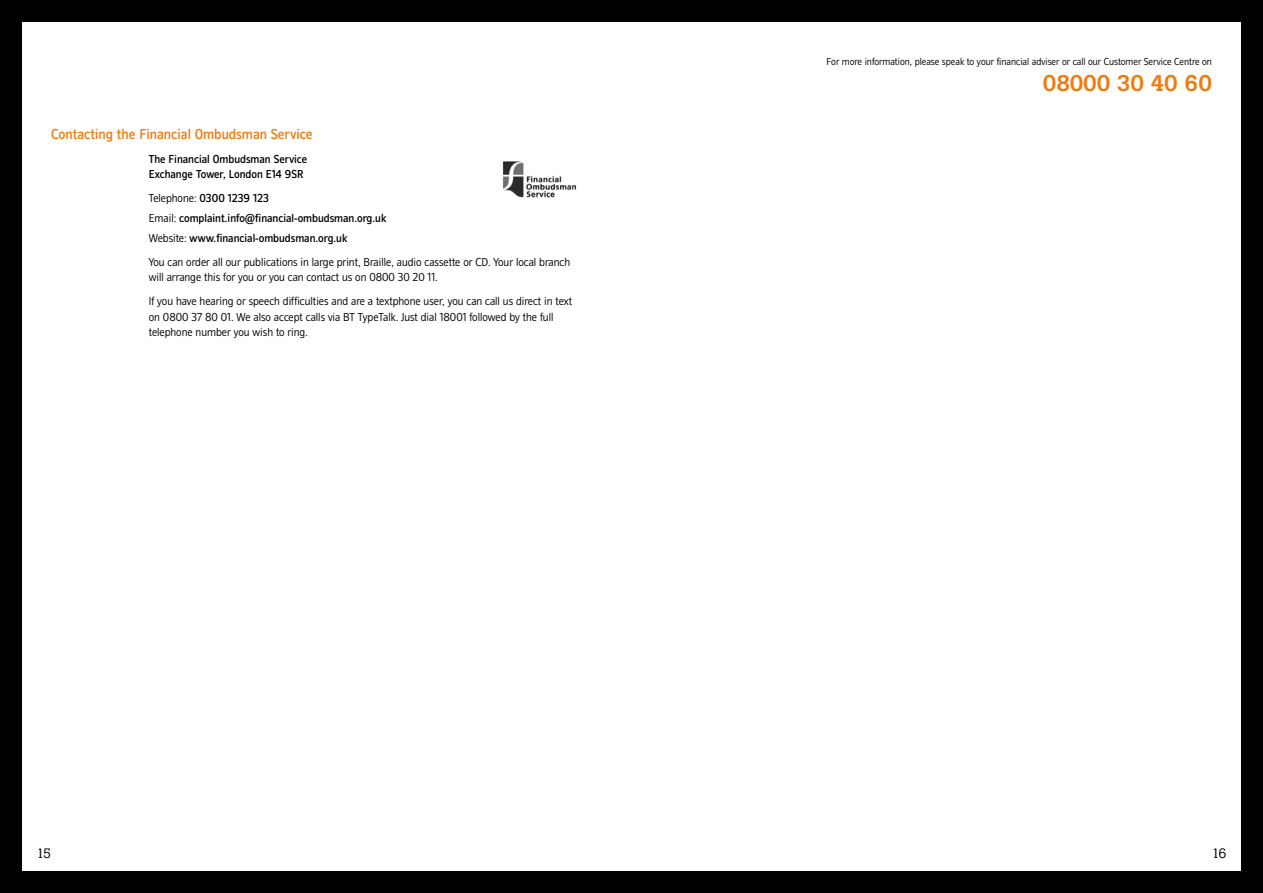
<style>
.page{position:relative;width:1263px;height:893px;background:#000}
.page>*{position:absolute;margin:0;border:0;box-sizing:border-box;transform-origin:0 0}
.t1{font:500 22.5px "Boton";letter-spacing:-.01em;color:#ef7b10}
.t2{font:500 15px "NBS";color:#ef7b10}
.t3{font:13.5px "Boton";color:#000}
.t4{font:300 12px/15.5px "NBS";color:#000}
.t5{font:500 12px/19.6px "NBS";color:#000}
.t6{font:300 10.5px "NBS";color:#000}
.s1{font-weight:300}
</style>
<div class="page">
<div style="left:21px;top:21px;width:1221px;height:851px;background:#fff"></div>
<img style="left:503px;top:161px;width:74px;height:37px">
<p class="t2" style="left:51px;top:126px;width:263px">Contacting the Financial Ombudsman Service</p>
<p class="t5" style="left:149px;top:151px;width:160px;line-height:15.5px">The Financial Ombudsman Service<br>Exchange Tower, London E14 9SR</p>
<p class="t5" style="left:149px;top:189px;width:239px"><span class="s1">Telephone:</span> 0300 1239 123<br><span class="s1">Email:</span> complaint.info@financial-ombudsman.org.uk<br><span class="s1">Website:</span> www.financial-ombudsman.org.uk</p>
<p class="t4" style="left:149px;top:254px;width:423px">You can order all our publications in large print, Braille, audio cassette or CD. Your local branch will arrange this for you or you can contact us on 0800 30 20 11.</p>
<p class="t4" style="left:149px;top:294px;width:425px">If you have hearing or speech difficulties and are a textphone user, you can call us direct in text on 0800 37 80 01. We also accept calls via BT TypeTalk. Just dial 18001 followed by the full telephone number you wish to ring.</p>
<p class="t6" style="left:827px;top:56px;width:387px">For more information, please speak to your financial adviser or call our Customer Service Centre on</p>
<h1 class="t1" style="left:1043px;top:70px;width:171px">08000 30 40 60</h1>
<p class="t3" style="left:37px;top:845px;width:16px">15</p>
<p class="t3" style="left:1212px;top:845px;width:16px">16</p>
</div>
